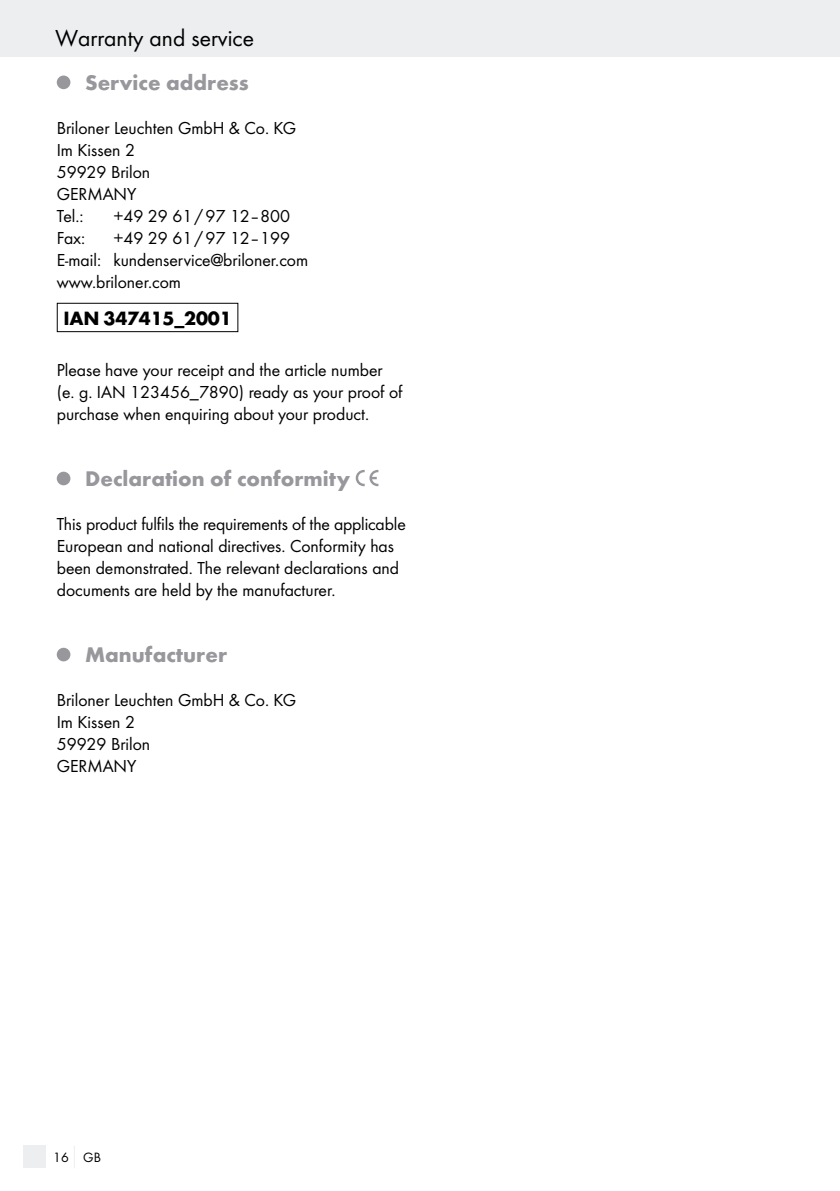
<style>
.page{position:relative;width:840px;height:1191px;background:#fff}
.page>*{position:absolute;margin:0;border:0;box-sizing:border-box;transform-origin:0 0}
.t1{font:24px "Futura Boo";color:#000}
.t2{font:700 22px "Futura";color:#97979c}
.t3{font:700 20px "Futura";letter-spacing:-.01em;color:#000}
.t4{font:18px/22px "Futura Boo";color:#000}
.t5{font:14px "Futura Boo";color:#000}
</style>
<div class="page">
<div style="left:0;top:0;width:839px;height:57px;background:#eceeef"></div>
<div style="left:23px;top:1145px;width:22px;height:23px;background:#eceeef"></div>
<svg style="left:74px;top:1146px;width:1px;height:22px"></svg>
<div style="left:57px;top:76px;width:13px;height:13px;background:#97979c;border-radius:50%"></div>
<div style="left:57px;top:303px;width:181px;height:29px;border:1px solid #000"></div>
<div style="left:57px;top:472px;width:13px;height:13px;background:#97979c;border-radius:50%"></div>
<svg style="left:355px;top:470px;width:23px;height:16px"></svg>
<div style="left:57px;top:648px;width:13px;height:13px;background:#97979c;border-radius:50%"></div>
<h1 class="t1" style="left:56px;top:24px;width:200px">Warranty and service</h1>
<p class="t2" style="left:85px;top:69px;width:165px">Service address</p>
<p class="t4" style="left:57px;top:117px;width:241px">Briloner Leuchten GmbH &amp; Co. KG<br>Im Kissen 2<br>59929 Brilon<br>GERMANY<br>Tel.:</p>
<p class="t4" style="left:113px;top:205px;width:178px">+49 29 61/97 12–800</p>
<p class="t4" style="left:57px;top:227px;width:253px;text-indent:57px">+49 29 61/97 12–199<br>E-mail: kundenservice@briloner.com www.briloner.com</p>
<p class="t3" style="left:63px;top:306px;width:170px">IAN 347415_2001</p>
<p class="t4" style="left:57px;top:359px;width:347px">Please have your receipt and the article number (e. g. IAN 123456_7890) ready as your proof of purchase when enquiring about your product.</p>
<p class="t4" style="left:57px;top:227px;width:30px">Fax:</p>
<p class="t2" style="left:85px;top:465px;width:266px">Declaration of conformity</p>
<p class="t4" style="left:57px;top:513px;width:350px">This product fulfils the requirements of the applicable European and national directives. Conformity has been demonstrated. The relevant declarations and documents are held by the manufacturer.</p>
<p class="t2" style="left:85px;top:641px;width:143px">Manufacturer</p>
<p class="t4" style="left:57px;top:689px;width:241px">Briloner Leuchten GmbH &amp; Co. KG<br>Im Kissen 2<br>59929 Brilon<br>GERMANY</p>
<p class="t5" style="left:53px;top:1149px;width:49px">16 GB</p>
</div>
